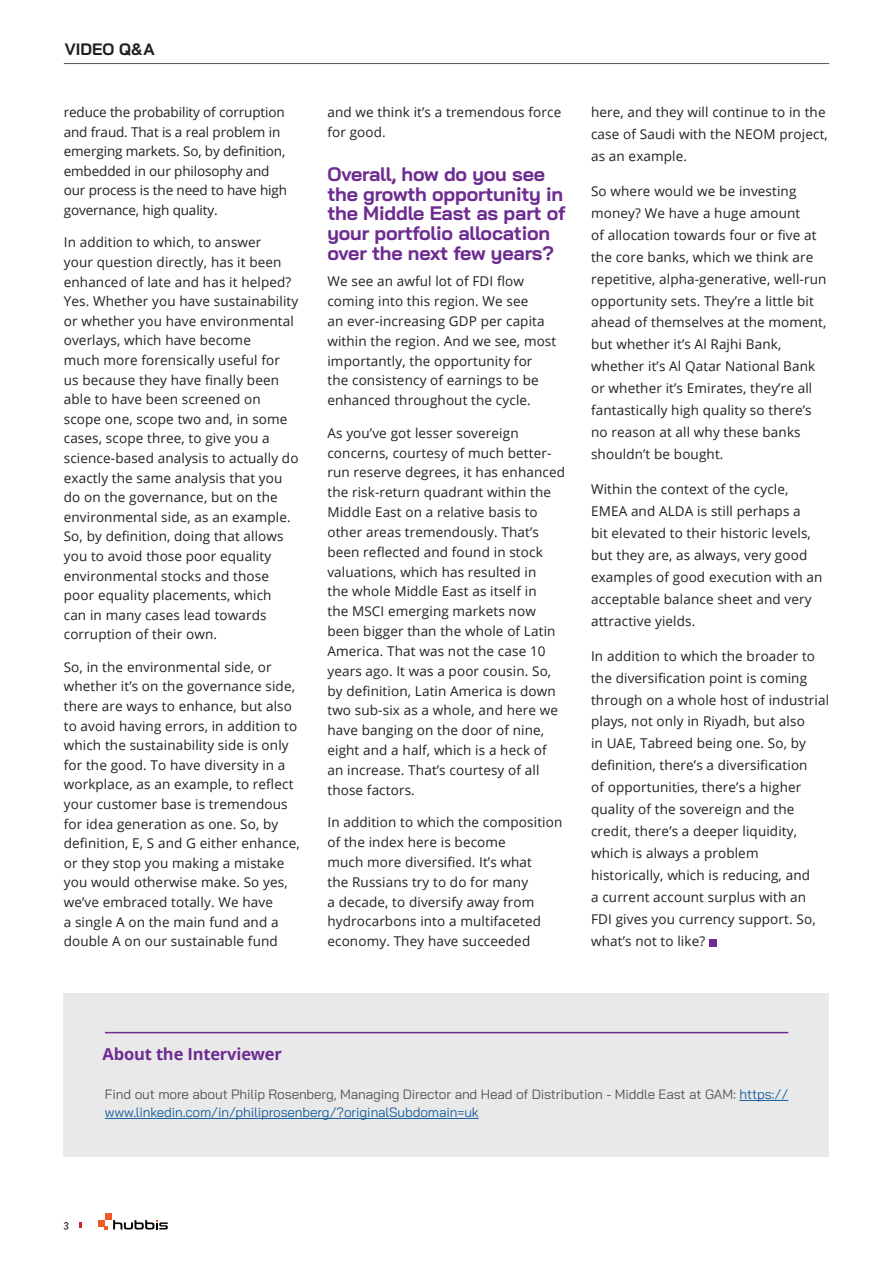
<style>
.page{position:relative;width:893px;height:1263px;background:#fff}
.page>*{position:absolute;margin:0;border:0;box-sizing:border-box;transform-origin:0 0}
.Subtitle{font:700 19.5px/19.8px "Bai Jamjuree";letter-spacing:-.01em;color:#6e2c91}
.Box_subtitle{font:700 16.5px "Open Sans";letter-spacing:-.01em;color:#6e2c91}
.t1{font:700 16.5px "Bai Jamjuree";color:#231f20}
.content_style_no_hyp{font:13.5px/19.6px "Open Sans";letter-spacing:.01em;color:#231f20}
.content_style_no_hyp-2{font:13.5px/19.6px "Open Sans";letter-spacing:-.01em;color:#231f20}
.box_content{font:13.5px/18px "Bai Jamjuree";letter-spacing:-.01em;color:#535355}
.t2{font:12px "National";color:#231f20}
.s1{color:#175d9e}
</style>
<div class="page">
<hr style="left:64px;top:63px;width:765px;height:1px;background:#57585a">
<svg style="left:80px;top:1222px;width:2px;height:6px"></svg>
<div style="left:98px;top:1220px;width:7px;height:6px;background:#f15a24"></div>
<svg style="left:105px;top:1214px;width:63px;height:15px"></svg>
<div style="left:709px;top:939px;width:7px;height:7px;background:#6e2c91"></div>
<div style="left:64px;top:993px;width:765px;height:163px;background:#e9e9e9"></div>
<hr style="left:739px;top:1100px;width:49px;height:1px;background:#175d9e">
<hr style="left:105px;top:1118px;width:374px;height:1px;background:#175d9e">
<hr style="left:105px;top:1032px;width:683px;height:1px;background:#6e2c91">
<p class="t1" style="left:65px;top:39px;width:91px">VIDEO Q&amp;A</p>
<p class="content_style_no_hyp-2" style="left:64px;top:102px;width:225px">reduce the probability of corruption and fraud. That is a real problem in emerging markets. So, by definition, embedded in our philosophy and our process is the need to have high governance, high quality.</p>
<p class="content_style_no_hyp" style="left:64px;top:232px;width:236px">In addition to which, to answer<br>your question directly, has it been enhanced of late and has it helped?<br>Yes. Whether you have sustainability or whether you have environmental overlays, which have become<br>much more forensically useful for<br>us because they have finally been able to have been screened on scope one, scope two and, in some cases, scope three, to give you a science-based analysis to actually do exactly the same analysis that you do on the governance, but on the environmental side, as an example.<br>So, by definition, doing that allows you to avoid those poor equality environmental stocks and those poor equality placements, which<br>can in many cases lead towards corruption of their own.</p>
<p class="content_style_no_hyp" style="left:64px;top:657px;width:237px">So, in the environmental side, or whether it’s on the governance side, there are ways to enhance, but also to avoid having errors, in addition to which the sustainability side is only for the good. To have diversity in a workplace, as an example, to reflect your customer base is tremendous for idea generation as one. So, by definition, E, S and G either enhance, or they stop you making a mistake you would otherwise make. So yes, we’ve embraced totally. We have<br>a single A on the main fund and a double A on our sustainable fund</p>
<p class="content_style_no_hyp" style="left:327px;top:102px;width:235px">and we think it’s a tremendous force for good.</p>
<p class="Subtitle" style="left:327px;top:164px;width:240px">Overall, how do you see the growth opportunity in the Middle East as part of your portfolio allocation over the next few years?</p>
<p class="content_style_no_hyp" style="left:327px;top:271px;width:230px">We see an awful lot of FDI flow coming into this region. We see<br>an ever-increasing GDP per capita within the region. And we see, most importantly, the opportunity for the consistency of earnings to be enhanced throughout the cycle.</p>
<p class="content_style_no_hyp" style="left:327px;top:423px;width:239px">As you’ve got lesser sovereign concerns, courtesy of much better&shy;run reserve degrees, it has enhanced the risk-return quadrant within the<br>Middle East on a relative basis to other areas tremendously. That’s been reflected and found in stock valuations, which has resulted in<br>the whole Middle East as itself in<br>the MSCI emerging markets now been bigger than the whole of Latin<br>America. That was not the case 10 years ago. It was a poor cousin. So, by definition, Latin America is down two sub-six as a whole, and here we have banging on the door of nine, eight and a half, which is a heck of an increase. That’s courtesy of all those factors.</p>
<p class="content_style_no_hyp" style="left:327px;top:812px;width:236px">In addition to which the composition of the index here is become<br>much more diversified. It’s what<br>the Russians try to do for many<br>a decade, to diversify away from hydrocarbons into a multifaceted economy. They have succeeded</p>
<p class="content_style_no_hyp" style="left:591px;top:101px;width:238px;line-height:21.9px">here, and they will continue to in the case of Saudi with the NEOM project, as an example.</p>
<p class="content_style_no_hyp" style="left:591px;top:179px;width:237px;line-height:21.9px">So where would we be investing money? We have a huge amount<br>of allocation towards four or five at the core banks, which we think are repetitive, alpha-generative, well-run opportunity sets. They’re a little bit ahead of themselves at the moment, but whether it’s Al Rajhi Bank, whether it’s Al Qatar National Bank or whether it’s Emirates, they’re all fantastically high quality so there’s no reason at all why these banks shouldn’t be bought.</p>
<p class="content_style_no_hyp" style="left:591px;top:478px;width:233px;line-height:21.9px">Within the context of the cycle,<br>EMEA and ALDA is still perhaps a<br>bit elevated to their historic levels, but they are, as always, very good examples of good execution with an acceptable balance sheet and very attractive yields.</p>
<p class="content_style_no_hyp" style="left:591px;top:644px;width:240px;line-height:21.9px">In addition to which the broader to the diversification point is coming through on a whole host of industrial plays, not only in Riyadh, but also<br>in UAE, Tabreed being one. So, by definition, there’s a diversification<br>of opportunities, there’s a higher quality of the sovereign and the credit, there’s a deeper liquidity, which is always a problem historically, which is reducing, and<br>a current account surplus with an FDI gives you currency support. So, what’s not to like?</p>
<p class="Box_subtitle" style="left:103px;top:1042px;width:181px">About the Interviewer</p>
<p class="box_content" style="left:105px;top:1085px;width:685px">Find out more about Philip Rosenberg, Managing Director and Head of Distribution - Middle East at GAM: <span class="s1">https:// www.linkedin.com/in/philiprosenberg/?originalSubdomain=uk</span></p>
<p class="t2" style="left:64px;top:1216px;width:7px">3</p>
</div>
